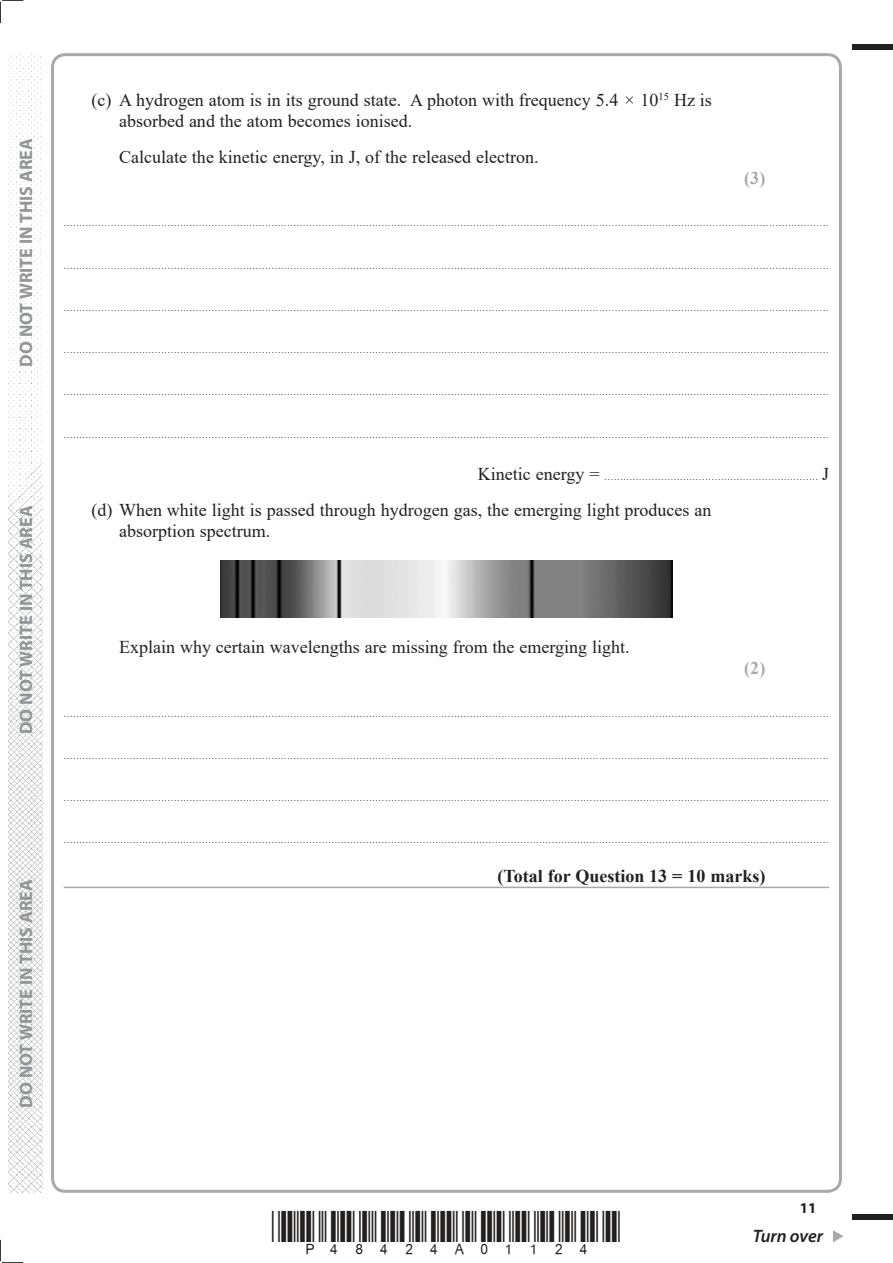
<style>
.page{position:relative;width:893px;height:1263px;background:#fff}
.page>*{position:absolute;margin:0;border:0;box-sizing:border-box;transform-origin:0 0}
.t1{font:39px "Bar Code 39 c HR";color:#221f1f}
.t2{font:18px/21px "Times New Roman";color:#221f1f}
.t3{font:700 18px "Myriad Pro";color:#939597}
.t4{font:700 18px "Times New Roman";color:#221f1f}
.t5{font:italic 600 18px "Myriad Pro";letter-spacing:-.005em;color:#221f1f}
.t6{font:700 18px "Times New Roman";color:#a7a9ab}
.t7{font:700 15px "Myriad Pro";color:#221f1f}
.t8{font:9px "Times New Roman";color:#221f1f}
.s1{font-size:18px}
</style>
<div class="page">
<div style="left:853px;top:45px;width:40px;height:5px;background:#221f1f"></div>
<div style="left:853px;top:1214px;width:40px;height:6px;background:#221f1f"></div>
<svg style="left:833px;top:1230px;width:10px;height:12px"></svg>
<svg style="left:0;top:0;width:23px;height:23px"></svg>
<svg style="left:0;top:1240px;width:23px;height:23px"></svg>
<img style="left:9px;top:53px;width:34px;height:1140px">
<hr style="left:64px;top:887px;width:765px;height:1px;background:#a7a9ab">
<img style="left:221px;top:560px;width:451px;height:57px">
<h2 class="t3" style="left:16px;top:367px;width:230px;rotate:-90deg">DO NOT WRITE IN THIS AREA</h2>
<h2 class="t3" style="left:16px;top:734px;width:230px;rotate:-90deg">DO NOT WRITE IN THIS AREA</h2>
<h2 class="t3" style="left:16px;top:1108px;width:230px;rotate:-90deg">DO NOT WRITE IN THIS AREA</h2>
<h2 class="t2" style="left:119px;top:89px;width:594px;text-indent:-28px">(c) A hydrogen atom is in its ground state. A photon with frequency 5.4 × 10<sup>15</sup> Hz is absorbed and the atom becomes ionised.</h2>
<h2 class="t2" style="left:119px;top:148px;width:421px">Calculate the kinetic energy, in J, of the released electron.</h2>
<h2 class="t6" style="left:744px;top:172px;width:23px">(3)</h2>
<p class="t8" style="left:64px;top:220px;width:766px">...................................................................................................................................................................................................................................................</p>
<p class="t8" style="left:64px;top:262px;width:766px">...................................................................................................................................................................................................................................................</p>
<p class="t8" style="left:64px;top:305px;width:766px">...................................................................................................................................................................................................................................................</p>
<p class="t8" style="left:64px;top:347px;width:766px">...................................................................................................................................................................................................................................................</p>
<p class="t8" style="left:64px;top:389px;width:766px">...................................................................................................................................................................................................................................................</p>
<p class="t8" style="left:64px;top:431px;width:766px">...................................................................................................................................................................................................................................................</p>
<p class="t8" style="left:478px;top:474px;width:353px"><span class="s1">Kinetic energy =</span> .................................................................... <span class="s1">J</span></p>
<h2 class="t2" style="left:119px;top:501px;width:594px;text-indent:-28px">(d) When white light is passed through hydrogen gas, the emerging light produces an absorption spectrum.</h2>
<h2 class="t2" style="left:119px;top:638px;width:512px">Explain why certain wavelengths are missing from the emerging light.</h2>
<h2 class="t6" style="left:744px;top:662px;width:23px">(2)</h2>
<p class="t8" style="left:64px;top:710px;width:766px">...................................................................................................................................................................................................................................................</p>
<p class="t8" style="left:64px;top:753px;width:766px">...................................................................................................................................................................................................................................................</p>
<p class="t8" style="left:64px;top:795px;width:766px">...................................................................................................................................................................................................................................................</p>
<p class="t8" style="left:64px;top:837px;width:766px">...................................................................................................................................................................................................................................................</p>
<h2 class="t4" style="left:497px;top:870px;width:269px">(Total for Question 13 = 10 marks)</h2>
<h1 class="t1" style="left:322px;top:1210px;width:126px">✔✔✔</h1>
<h3 class="t7" style="left:800px;top:1202px;width:18px">11</h3>
<h2 class="t5" style="left:753px;top:1226px;width:72px">Turn over</h2>
</div>
